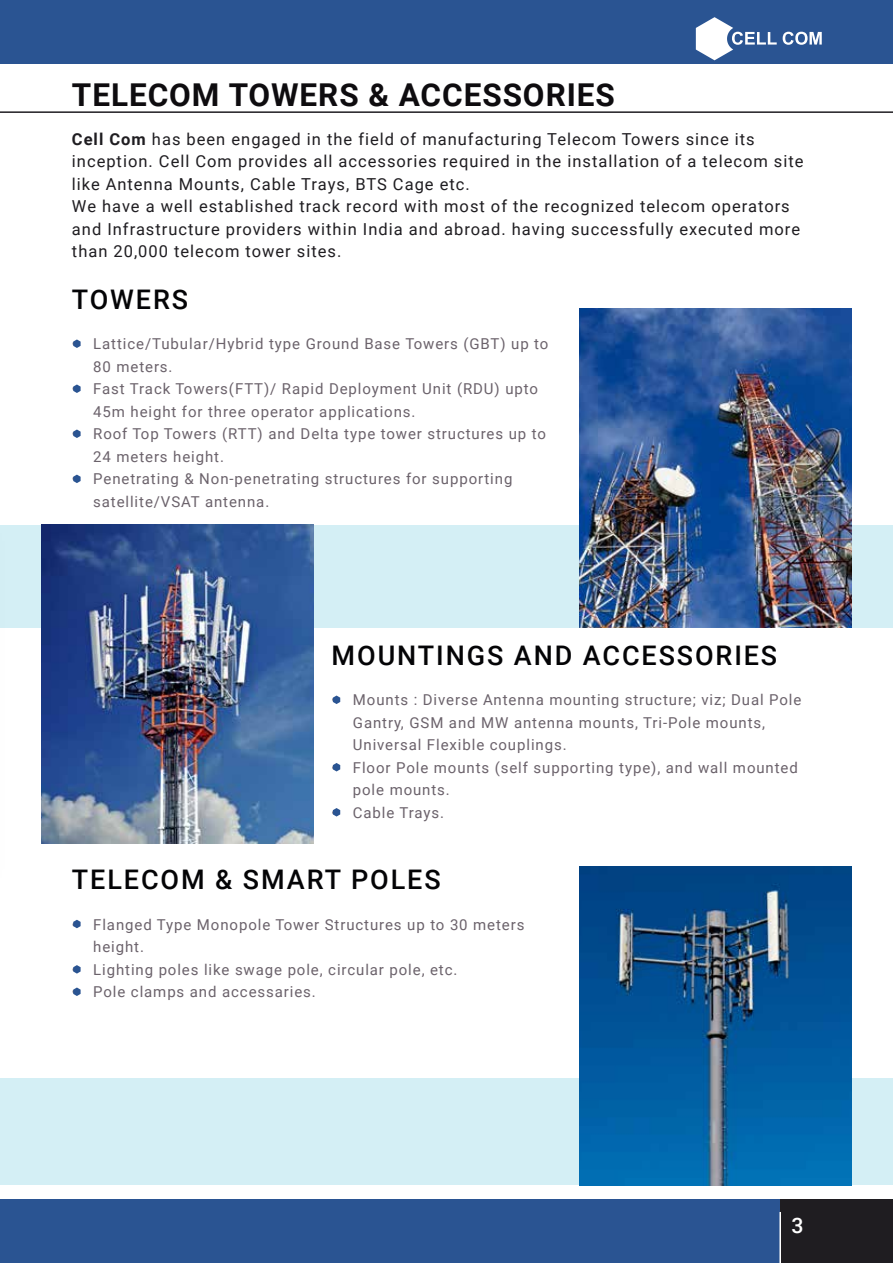
<style>
.page{position:relative;width:893px;height:1263px;background:#fff}
.page>*{position:absolute;margin:0;border:0;box-sizing:border-box;transform-origin:0 0}
.t1{font:700 31.5px "Roboto";letter-spacing:.03em;color:#0e0c0f}
.t2{font:500 27px "Roboto";letter-spacing:.07em;color:#040406}
.t3{font:500 21.3px "Roboto";color:#fff}
.t4{font:16.5px/22.5px "Roboto";letter-spacing:.06em;color:#1f1d21}
.t5{font:15px/22.5px "Roboto";letter-spacing:.06em;color:#6b626b}
.s1{font-weight:700}
</style>
<div class="page">
<div style="left:0;top:525px;width:893px;height:102px;background:#d4eff5"></div>
<img style="left:579px;top:308px;width:272px;height:319px">
<div style="left:0;top:1079px;width:893px;height:106px;background:#d4eff5"></div>
<img style="left:579px;top:866px;width:272px;height:319px">
<img style="left:42px;top:525px;width:272px;height:319px">
<svg style="left:73px;top:987px;width:8px;height:9px"></svg>
<svg style="left:73px;top:965px;width:8px;height:8px"></svg>
<svg style="left:73px;top:920px;width:8px;height:8px"></svg>
<svg style="left:73px;top:429px;width:8px;height:9px"></svg>
<svg style="left:73px;top:475px;width:8px;height:8px"></svg>
<svg style="left:73px;top:384px;width:8px;height:9px"></svg>
<svg style="left:73px;top:339px;width:8px;height:9px"></svg>
<svg style="left:333px;top:808px;width:7px;height:8px"></svg>
<svg style="left:333px;top:763px;width:7px;height:8px"></svg>
<svg style="left:333px;top:695px;width:7px;height:9px"></svg>
<div style="left:0;top:1199px;width:780px;height:64px;background:#2a5492"></div>
<div style="left:780px;top:1199px;width:113px;height:64px;background:#1f1d21"></div>
<hr style="left:779px;top:1212px;width:2px;height:51px;background:#fff">
<div style="left:0;top:0;width:893px;height:64px;background:#2a5492"></div>
<hr style="left:0;top:111px;width:893px;height:2px;background:#1f1d21">
<svg style="left:783px;top:32px;width:39px;height:13px"></svg>
<svg style="left:696px;top:17px;width:81px;height:43px"></svg>
<h1 class="t1" style="left:72px;top:73px;width:544px">TELECOM TOWERS &amp; ACCESSORIES</h1>
<p class="t4" style="left:72px;top:127px;width:733px"><span class="s1">Cell Com</span> has been engaged in the field of manufacturing Telecom Towers since its inception. Cell Com provides all accessories required in the installation of a telecom site like Antenna Mounts, Cable Trays, BTS Cage etc.<br>We have a well established track record with most of the recognized telecom operators and Infrastructure providers within India and abroad. having successfully executed more than 20,000 telecom tower sites.</p>
<h2 class="t2" style="left:72px;top:281px;width:118px">TOWERS</h2>
<p class="t5" style="left:93px;top:332px;width:457px;text-indent:-21px">• Lattice/Tubular/Hybrid type Ground Base Towers (GBT) up to<br>80 meters.</p>
<p class="t5" style="left:93px;top:377px;width:446px;text-indent:-21px">• Fast Track Towers(FTT)/ Rapid Deployment Unit (RDU) upto<br>45m height for three operator applications.</p>
<p class="t5" style="left:93px;top:422px;width:454px;text-indent:-21px">• Roof Top Towers (RTT) and Delta type tower structures up to<br>24 meters height.</p>
<p class="t5" style="left:93px;top:467px;width:421px;text-indent:-21px">• Penetrating &amp; Non-penetrating structures for supporting satellite/VSAT antenna.</p>
<h2 class="t2" style="left:332px;top:636px;width:447px">MOUNTINGS AND ACCESSORIES</h2>
<p class="t5" style="left:353px;top:688px;width:450px;text-indent:-21px">• Mounts : Diverse Antenna mounting structure; viz; Dual Pole<br>Gantry, GSM and MW antenna mounts, Tri-Pole mounts,<br>Universal Flexible couplings.</p>
<p class="t5" style="left:353px;top:756px;width:446px;text-indent:-21px">• Floor Pole mounts (self supporting type), and wall mounted pole mounts.</p>
<p class="t5" style="left:332px;top:801px;width:114px">• Cable Trays.</p>
<h2 class="t2" style="left:72px;top:861px;width:370px">TELECOM &amp; SMART POLES</h2>
<p class="t5" style="left:93px;top:912px;width:433px;text-indent:-21px">• Flanged Type Monopole Tower Structures up to 30 meters height.</p>
<p class="t5" style="left:72px;top:957px;width:387px">• Lighting poles like swage pole, circular pole, etc.</p>
<p class="t5" style="left:72px;top:980px;width:245px">• Pole clamps and accessaries.</p>
<h3 class="t3" style="left:792px;top:1210px;width:14px">3</h3>
</div>
